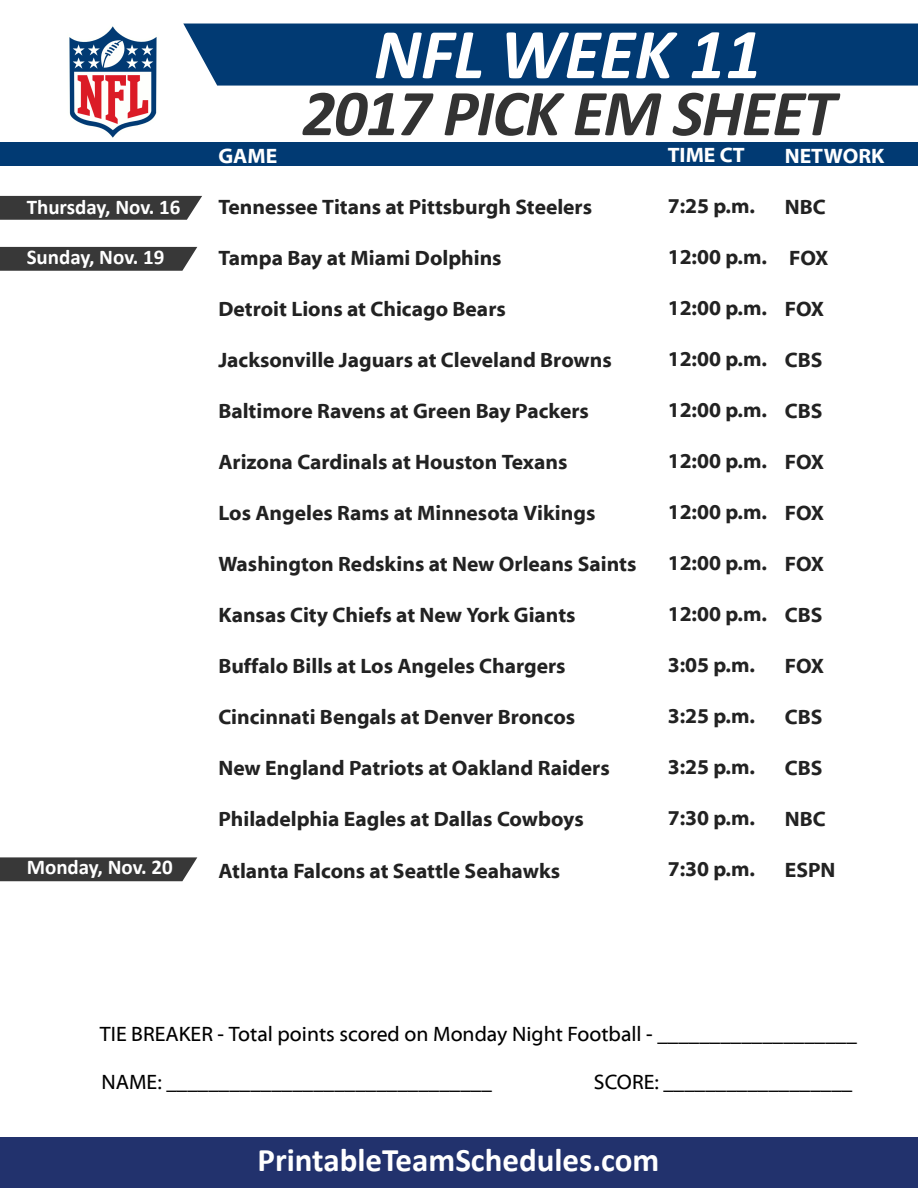
<style>
.page{position:relative;width:918px;height:1188px;background:#fff}
.page>*{position:absolute;margin:0;border:0;box-sizing:border-box;transform-origin:0 0}
.t1{font:italic 700 72px "Calibri";letter-spacing:-.005em;color:#fff}
.t2{font:italic 700 66px "Calibri";letter-spacing:-.025em;color:#333}
.t3{font:700 33px "Calibri";color:#fff}
.t4{font:700 21px "Myriad Web Pro";color:#222}
.t5{font:21px "Myriad Web Pro";color:#000}
.t6{font:700 21px "Calibri";color:#fff}
.t7{font:700 21px "Myriad Web Pro";color:#fff}
</style>
<div class="page">
<div style="left:0;top:1138px;width:918px;height:50px;background:#22326d"></div>
<img style="left:69px;top:26px;width:88px;height:112px">
<div style="left:183px;top:24px;width:735px;height:62px;background:#013a73"></div>
<div style="left:0;top:142px;width:918px;height:24px;background:#013a73"></div>
<svg style="left:0;top:196px;width:202px;height:24px;background:#414141"></svg>
<svg style="left:0;top:247px;width:197px;height:24px;background:#414141"></svg>
<svg style="left:0;top:857px;width:197px;height:24px;background:#424242"></svg>
<p class="t6" style="left:27px;top:194px;width:155px">Thursday, Nov. 16</p>
<p class="t6" style="left:27px;top:244px;width:139px">Sunday, Nov. 19</p>
<p class="t6" style="left:27px;top:854px;width:148px">Monday, Nov. 20</p>
<h1 class="t1" style="left:374px;top:9px;width:390px">NFL WEEK 11</h1>
<h2 class="t2" style="left:302px;top:71px;width:535px">2017 PICK EM SHEET</h2>
<p class="t7" style="left:218px;top:145px;width:60px">GAME</p>
<p class="t4" style="left:218px;top:196px;width:375px">Tennessee Titans at Pittsburgh Steelers</p>
<p class="t4" style="left:218px;top:247px;width:285px">Tampa Bay at Miami Dolphins</p>
<p class="t4" style="left:218px;top:298px;width:289px">Detroit Lions at Chicago Bears</p>
<p class="t4" style="left:218px;top:349px;width:395px">Jacksonville Jaguars at Cleveland Browns</p>
<p class="t4" style="left:218px;top:400px;width:372px">Baltimore Ravens at Green Bay Packers</p>
<p class="t4" style="left:218px;top:451px;width:351px">Arizona Cardinals at Houston Texans</p>
<p class="t4" style="left:218px;top:502px;width:379px">Los Angeles Rams at Minnesota Vikings</p>
<p class="t4" style="left:218px;top:553px;width:420px">Washington Redskins at New Orleans Saints</p>
<p class="t4" style="left:218px;top:604px;width:359px">Kansas City Chiefs at New York Giants</p>
<p class="t4" style="left:218px;top:655px;width:349px">Buffalo Bills at Los Angeles Chargers</p>
<p class="t4" style="left:218px;top:706px;width:358px">Cincinnati Bengals at Denver Broncos</p>
<p class="t4" style="left:218px;top:757px;width:393px">New England Patriots at Oakland Raiders</p>
<p class="t4" style="left:218px;top:808px;width:367px">Philadelphia Eagles at Dallas Cowboys</p>
<p class="t4" style="left:218px;top:859px;width:343px">Atlanta Falcons at Seattle Seahawks</p>
<p class="t7" style="left:668px;top:144px;width:79px">TIME CT</p>
<p class="t4" style="left:668px;top:195px;width:89px">7:25 p.m.</p>
<p class="t4" style="left:668px;top:246px;width:101px">12:00 p.m.</p>
<p class="t4" style="left:668px;top:297px;width:101px">12:00 p.m.</p>
<p class="t4" style="left:668px;top:348px;width:101px">12:00 p.m.</p>
<p class="t4" style="left:668px;top:399px;width:101px">12:00 p.m.</p>
<p class="t4" style="left:668px;top:450px;width:101px">12:00 p.m.</p>
<p class="t4" style="left:668px;top:501px;width:101px">12:00 p.m.</p>
<p class="t4" style="left:668px;top:552px;width:101px">12:00 p.m.</p>
<p class="t4" style="left:668px;top:603px;width:101px">12:00 p.m.</p>
<p class="t4" style="left:668px;top:654px;width:89px">3:05 p.m.</p>
<p class="t4" style="left:668px;top:705px;width:89px">3:25 p.m.</p>
<p class="t4" style="left:668px;top:756px;width:89px">3:25 p.m.</p>
<p class="t4" style="left:668px;top:807px;width:89px">7:30 p.m.</p>
<p class="t4" style="left:668px;top:858px;width:89px">7:30 p.m.</p>
<p class="t7" style="left:785px;top:144px;width:101px">NETWORK</p>
<p class="t4" style="left:785px;top:195px;width:42px">NBC</p>
<p class="t4" style="left:789px;top:246px;width:41px">FOX</p>
<p class="t4" style="left:785px;top:297px;width:41px">FOX</p>
<p class="t4" style="left:785px;top:348px;width:39px">CBS</p>
<p class="t4" style="left:785px;top:399px;width:39px">CBS</p>
<p class="t4" style="left:785px;top:450px;width:41px">FOX</p>
<p class="t4" style="left:785px;top:501px;width:41px">FOX</p>
<p class="t4" style="left:785px;top:552px;width:41px">FOX</p>
<p class="t4" style="left:785px;top:603px;width:39px">CBS</p>
<p class="t4" style="left:785px;top:654px;width:41px">FOX</p>
<p class="t4" style="left:785px;top:705px;width:39px">CBS</p>
<p class="t4" style="left:785px;top:756px;width:39px">CBS</p>
<p class="t4" style="left:785px;top:807px;width:42px">NBC</p>
<p class="t4" style="left:785px;top:858px;width:52px">ESPN</p>
<p class="t5" style="left:100px;top:1022px;width:758px">TIE BREAKER - Total points scored on Monday Night Football - ___________________</p>
<p class="t5" style="left:102px;top:1071px;width:392px">NAME: _______________________________</p>
<p class="t5" style="left:594px;top:1071px;width:260px">SCORE: __________________</p>
<h3 class="t3" style="left:257px;top:1139px;width:403px">PrintableTeamSchedules.com</h3>
</div>
